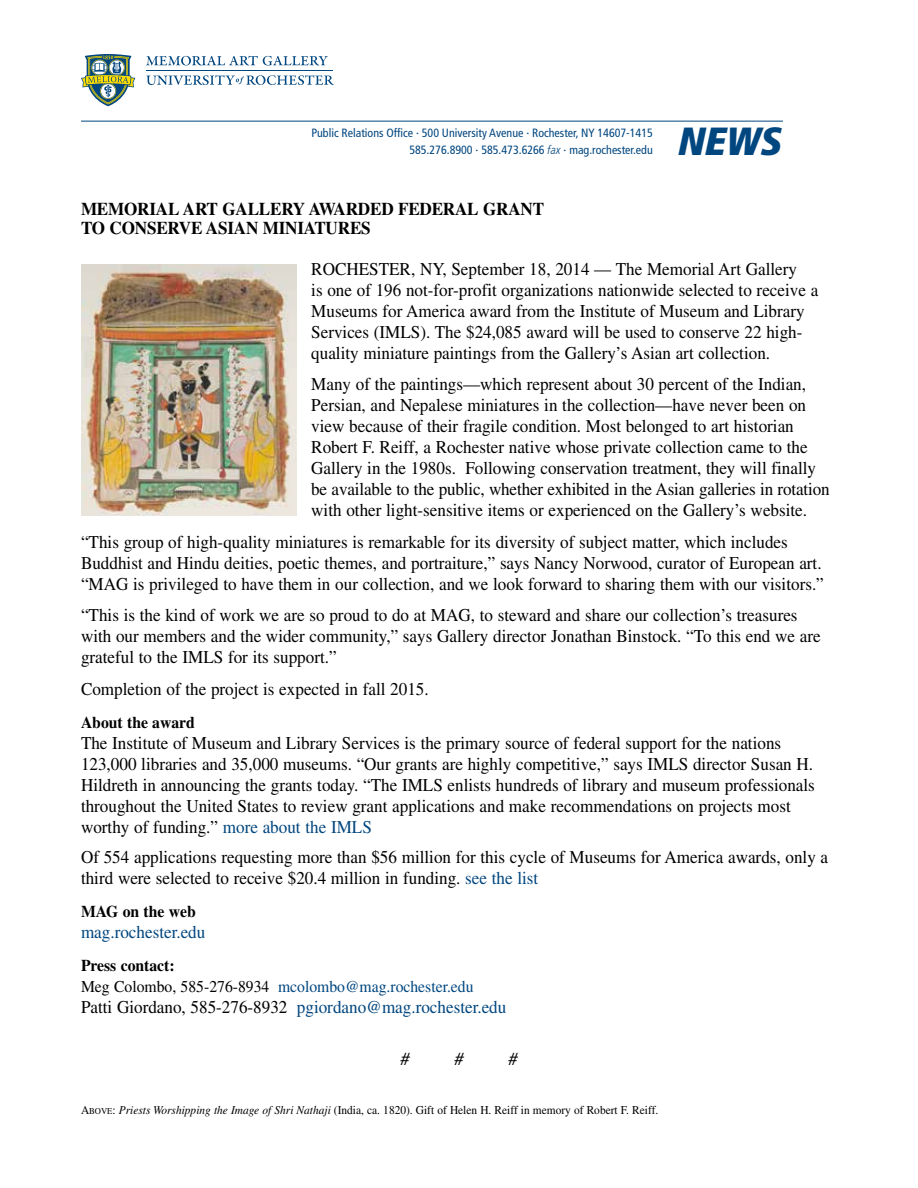
<style>
.page{position:relative;width:918px;height:1188px;background:#fff}
.page>*{position:absolute;margin:0;border:0;box-sizing:border-box;transform-origin:0 0}
.t1{font:39.3px "Frutiger LT Pro Extra Blk Cn Ita";color:#00467f}
.second_paragraph{font:18px/21px "Times";color:#000;scale:.95 1}
.t2{font:18px "Times";color:#00467f;scale:.95 1}
.t3{font:700 18px/19.5px "Times";letter-spacing:-.01em;color:#000;scale:.95 1}
.t4{font:italic 18px "Times";color:#000}
.subhead{font:16.5px/21px "Times";color:#00467f;scale:.95 1}
.subhead-2{font:700 16.5px "Times";color:#000;scale:.95 1}
.second_paragraph-2{font:700 16.5px "Times";color:#000;scale:.95 1}
.t5{font:condensed 12px/16.5px "Frutiger LT Pro";color:#00467f;text-align:right}
.checklist_space_abov{font:12px "Times";color:#000;scale:.95 1}
.s1{font-weight:300;font-style:italic}
.s2{color:#00467f}
.s3{font-weight:700;color:#000}
.s4{color:#000}
.s5{font-style:inherit}
.s6{font-size:9px}
.s7{font-style:italic}
</style>
<div class="page">
<svg style="left:81px;top:54px;width:54px;height:52px"></svg>
<hr style="left:147px;top:70px;width:186px;height:1px;background:#00467f">
<svg style="left:146px;top:56px;width:182px;height:10px"></svg>
<svg style="left:146px;top:75px;width:188px;height:10px"></svg>
<hr style="left:81px;top:121px;width:702px;height:1px;background:#00467f">
<img style="left:81px;top:265px;width:215px;height:250px">
<p class="t5" style="left:311px;top:125px;width:343px">Public Relations Office · 500 University Avenue · Rochester, NY 14607-1415<br>585.276.8900 · 585.473.6266 <span class="s1">fax</span> · mag.rochester.edu</p>
<h1 class="t1" style="left:679px;top:117px;width:105px">NEWS</h1>
<p class="t3" style="left:81px;top:198px;width:489px">MEMORIAL ART GALLERY AWARDED FEDERAL GRANT<br>TO CONSERVE ASIAN MINIATURES</p>
<p class="second_paragraph" style="left:311px;top:258px;width:535px">ROCHESTER, NY, September 18, 2014 — The Memorial Art Gallery<br>is one of 196 not-for-profit organizations nationwide selected to receive a Museums for America award from the Institute of Museum and Library Services (IMLS). The $24,085 award will be used to conserve 22 high&shy;quality miniature paintings from the Gallery’s Asian art collection.</p>
<p class="second_paragraph" style="left:311px;top:373px;width:547px">Many of the paintings—which represent about 30 percent of the Indian, Persian, and Nepalese miniatures in the collection—have never been on view because of their fragile condition. Most belonged to art historian Robert F. Reiff, a Rochester native whose private collection came to the Gallery in the 1980s. Following conservation treatment, they will finally be available to the public, whether exhibited in the Asian galleries in rotation with other light-sensitive items or experienced on the Gallery’s website.</p>
<p class="second_paragraph" style="left:81px;top:531px;width:784px">“This group of high-quality miniatures is remarkable for its diversity of subject matter, which includes<br>Buddhist and Hindu deities, poetic themes, and portraiture,” says Nancy Norwood, curator of European art. “MAG is privileged to have them in our collection, and we look forward to sharing them with our visitors.”</p>
<p class="second_paragraph" style="left:81px;top:604px;width:780px">“This is the kind of work we are so proud to do at MAG, to steward and share our collection’s treasures with our members and the wider community,” says Gallery director Jonathan Binstock. “To this end we are grateful to the IMLS for its support.”</p>
<p class="second_paragraph" style="left:81px;top:678px;width:368px">Completion of the project is expected in fall 2015.</p>
<p class="subhead-2" style="left:81px;top:712px;width:121px">About the award</p>
<p class="second_paragraph" style="left:81px;top:732px;width:774px">The Institute of Museum and Library Services is the primary source of federal support for the nations 123,000 libraries and 35,000 museums. “Our grants are highly competitive,” says IMLS director Susan H.<br>Hildreth in announcing the grants today. “The IMLS enlists hundreds of library and museum professionals throughout the United States to review grant applications and make recommendations on projects most worthy of funding.” <span class="s2">more about the IMLS</span></p>
<p class="second_paragraph" style="left:81px;top:846px;width:788px">Of 554 applications requesting more than $56 million for this cycle of Museums for America awards, only a third were selected to receive $20.4 million in funding. <span class="s2">see the list</span></p>
<p class="second_paragraph-2" style="left:81px;top:901px;width:122px">MAG on the web</p>
<p class="t2" style="left:81px;top:921px;width:132px">mag.rochester.edu</p>
<p class="subhead" style="left:81px;top:954px;width:415px"><span class="s3">Press contact:<br></span><span class="s4">Meg Colombo, 585-276-8934</span> mcolombo@mag.rochester.edu</p>
<p class="t2" style="left:81px;top:996px;width:449px"><span class="s4">Patti Giordano, 585-276-8932</span> pgiordano@mag.rochester.edu</p>
<p class="t4" style="left:400px;top:1049px;width:10px">#</p>
<p class="t4" style="left:454px;top:1049px;width:10px">#</p>
<p class="t4" style="left:508px;top:1049px;width:10px">#</p>
<p class="checklist_space_abov" style="left:81px;top:1104px;width:609px"><span class="s5">A</span><span class="s6">BOVE</span>: <span class="s7">Priests Worshipping the Image of Shri Nathaji</span> (India, ca. 1820). Gift of Helen H. Reiff in memory of Robert F. Reiff.</p>
</div>
